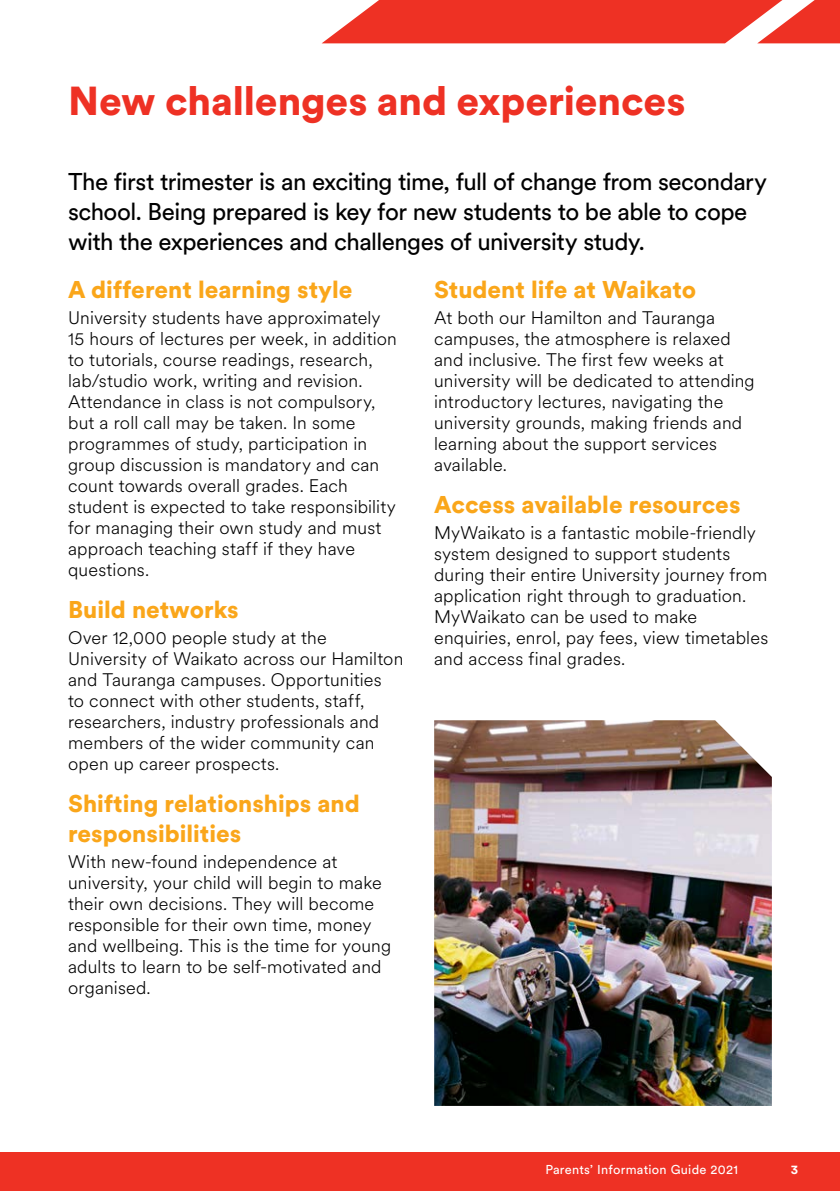
<style>
.page{position:relative;width:840px;height:1191px;background:#fff}
.page>*{position:absolute;margin:0;border:0;box-sizing:border-box;transform-origin:0 0}
.Top_Title{font:900 40px "Circular XX";letter-spacing:-.005em;color:#ee3124}
.Intro_Para{font:24px/30px "Circular XX";letter-spacing:-.025em;color:#000}
.t1{font:900 24px/30px "Circular XX";color:#faa61a}
.Body_Text{font:300 18px/21px "Circular XX";letter-spacing:.01em;color:#000}
.t2{font:12.8px "Circular XX";letter-spacing:.02em;color:#fff}
.t3{font:700 12.8px "Circular XX";color:#fff}
</style>
<div class="page">
<img style="left:434px;top:720px;width:337px;height:386px">
<div style="left:0;top:1152px;width:839px;height:39px;background:#ee3124"></div>
<svg style="left:322px;top:0;width:517px;height:43px"></svg>
<p class="Top_Title" style="left:68px;top:73px;width:618px">New challenges and experiences</p>
<p class="Intro_Para" style="left:68px;top:166px;width:700px">The first trimester is an exciting time, full of change from secondary school. Being prepared is key for new students to be able to cope with the experiences and challenges of university study.</p>
<h1 class="t1" style="left:68px;top:273px;width:286px">A different learning style</h1>
<p class="Body_Text" style="left:68px;top:307px;width:330px">University students have approximately 15 hours of lectures per week, in addition to tutorials, course readings, research, lab/studio work, writing and revision.<br>Attendance in class is not compulsory, but a roll call may be taken. In some programmes of study, participation in group discussion is mandatory and can count towards overall grades. Each student is expected to take responsibility for managing their own study and must approach teaching staff if they have questions.</p>
<h1 class="t1" style="left:68px;top:593px;width:172px">Build networks</h1>
<p class="Body_Text" style="left:68px;top:627px;width:336px">Over 12,000 people study at the University of Waikato across our Hamilton and Tauranga campuses. Opportunities<br>to connect with other students, staff, researchers, industry professionals and members of the wider community can open up career prospects.</p>
<h1 class="t1" style="left:68px;top:787px;width:293px">Shifting relationships and responsibilities</h1>
<p class="Body_Text" style="left:68px;top:851px;width:324px">With new-found independence at university, your child will begin to make their own decisions. They will become responsible for their own time, money and wellbeing. This is the time for young adults to learn to be self-motivated and organised.</p>
<h1 class="t1" style="left:434px;top:273px;width:263px">Student life at Waikato</h1>
<p class="Body_Text" style="left:434px;top:307px;width:322px">At both our Hamilton and Tauranga campuses, the atmosphere is relaxed and inclusive. The first few weeks at university will be dedicated to attending introductory lectures, navigating the university grounds, making friends and learning about the support services available.</p>
<h1 class="t1" style="left:434px;top:488px;width:308px">Access available resources</h1>
<p class="Body_Text" style="left:434px;top:522px;width:335px">MyWaikato is a fantastic mobile-friendly system designed to support students during their entire University journey from application right through to graduation.<br>MyWaikato can be used to make enquiries, enrol, pay fees, view timetables and access final grades.</p>
<p class="t2" style="left:545px;top:1161px;width:194px">Parents’ Information Guide 2021</p>
<p class="t3" style="left:790px;top:1160px;width:9px">3</p>
</div>
